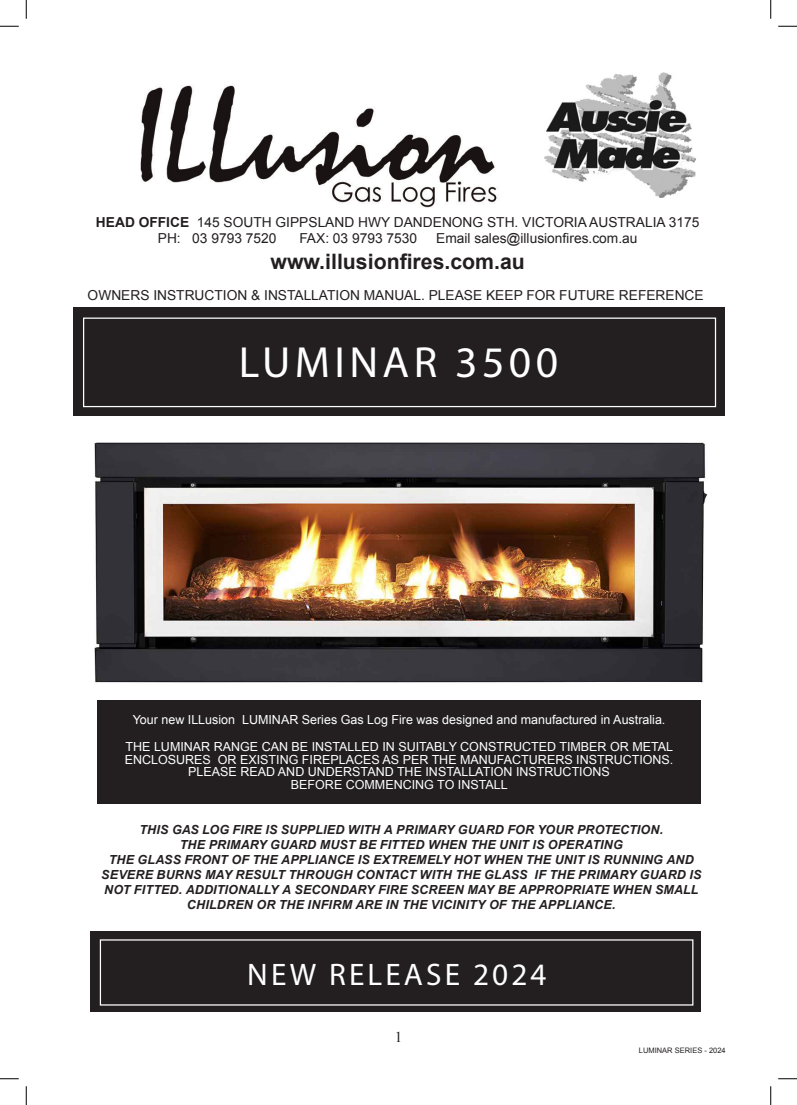
<style>
.page{position:relative;width:797px;height:1105px;background:#fff}
.page>*{position:absolute;margin:0;border:0;box-sizing:border-box;transform-origin:0 0}
.t1{font:43.75px "Myriad Pro";letter-spacing:.1em;color:#fff}
.t2{font:31.25px "Myriad Pro";letter-spacing:.1em;color:#fff}
.t3{font:700 21.25px "Arial";color:#231f20}
.t4{font:15px "Times New Roman";color:#231f20}
.t5{font:13.75px "Arial";color:#231f20}
.t6{font:italic 700 12.5px/15px "Arial";letter-spacing:.01em;color:#231f20;text-align:center}
.t7{font:12.5px/12.5px "Arial";color:#fff;text-align:center}
.t8{font:7.5px "Arial";color:#231f20}
.s1{font-weight:700}
</style>
<div class="page">
<div style="left:90px;top:932px;width:611px;height:80px;background:#231f20"></div>
<div style="left:97px;top:700px;width:604px;height:103px;background:#231f20"></div>
<div style="left:73px;top:307px;width:651px;height:109px;background:#231f20"></div>
<div style="left:83px;top:317px;width:633px;height:90px;border:1px solid #fff"></div>
<img style="left:94px;top:442px;width:614px;height:241px">
<img style="left:140px;top:85px;width:357px;height:123px">
<img style="left:544px;top:73px;width:152px;height:124px">
<svg style="left:0;top:25px;width:19px;height:2px"></svg>
<svg style="left:778px;top:25px;width:19px;height:2px"></svg>
<svg style="left:0;top:1078px;width:19px;height:1px"></svg>
<svg style="left:778px;top:1078px;width:19px;height:1px"></svg>
<svg style="left:25px;top:0;width:2px;height:19px"></svg>
<svg style="left:25px;top:1086px;width:2px;height:19px"></svg>
<svg style="left:770px;top:0;width:1px;height:19px"></svg>
<svg style="left:770px;top:1086px;width:1px;height:19px"></svg>
<p class="t5" style="left:96px;top:213px;width:605px"><span class="s1">HEAD OFFICE</span> 145 SOUTH GIPPSLAND HWY DANDENONG STH. VICTORIA AUSTRALIA 3175</p>
<p class="t5" style="left:158px;top:229px;width:120px">PH: 03 9793 7520</p>
<p class="t5" style="left:299px;top:229px;width:119px">FAX: 03 9793 7530</p>
<p class="t5" style="left:436px;top:229px;width:203px">Email sales@illusionfires.com.au</p>
<p class="t3" style="left:270px;top:247px;width:256px">www.illusionfires.com.au</p>
<p class="t5" style="left:88px;top:286px;width:617px">OWNERS INSTRUCTION &amp; INSTALLATION MANUAL. PLEASE KEEP FOR FUTURE REFERENCE</p>
<p class="t1" style="left:239px;top:335px;width:321px">LUMINAR 3500</p>
<p class="t7" style="left:133px;top:713px;width:534px">Your new ILLusion LUMINAR Series Gas Log Fire was designed and manufactured in Australia.</p>
<p class="t7" style="left:125px;top:741px;width:550px">THE LUMINAR RANGE CAN BE INSTALLED IN SUITABLY CONSTRUCTED TIMBER OR METAL<br>ENCLOSURES OR EXISTING FIREPLACES AS PER THE MANUFACTURERS INSTRUCTIONS.<br>PLEASE READ AND UNDERSTAND THE INSTALLATION INSTRUCTIONS</p>
<p class="t7" style="left:291px;top:778px;width:218px">BEFORE COMMENCING TO INSTALL</p>
<p class="t6" style="left:139px;top:822px;width:525px">THIS GAS LOG FIRE IS SUPPLIED WITH A PRIMARY GUARD FOR YOUR PROTECTION.</p>
<p class="t6" style="left:180px;top:837px;width:444px">THE PRIMARY GUARD MUST BE FITTED WHEN THE UNIT IS OPERATING</p>
<p class="t6" style="left:101px;top:852px;width:601px">THE GLASS FRONT OF THE APPLIANCE IS EXTREMELY HOT WHEN THE UNIT IS RUNNING AND SEVERE BURNS MAY RESULT THROUGH CONTACT WITH THE GLASS IF THE PRIMARY GUARD IS NOT FITTED. ADDITIONALLY A SECONDARY FIRE SCREEN MAY BE APPROPRIATE WHEN SMALL CHILDREN OR THE INFIRM ARE IN THE VICINITY OF THE APPLIANCE.</p>
<p class="t2" style="left:247px;top:955px;width:301px">NEW RELEASE 2024</p>
<p class="t4" style="left:395px;top:1026px;width:9px">1</p>
<p class="t8" style="left:639px;top:1045px;width:88px">LUMINAR SERIES - 2024</p>
</div>
